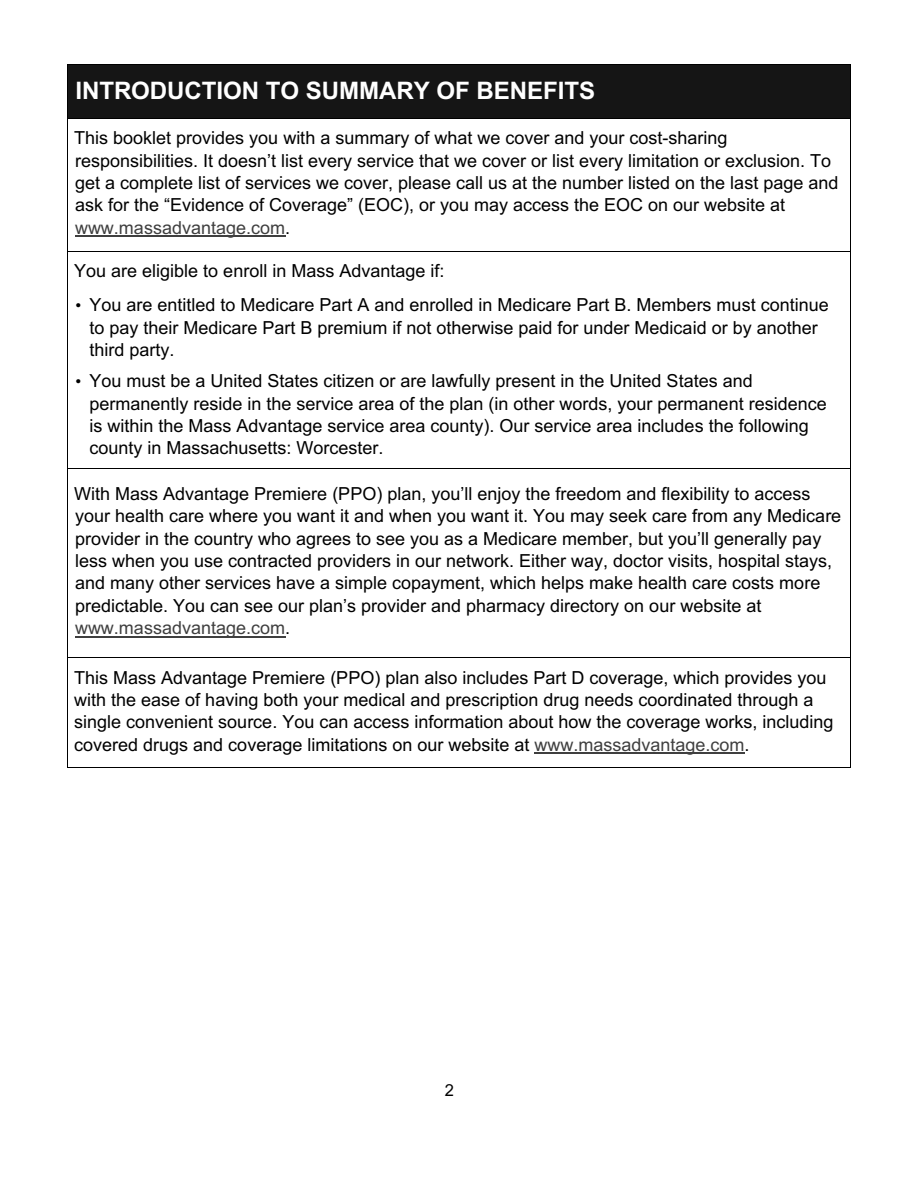
<style>
.page{position:relative;width:918px;height:1188px;background:#fff}
.page>*{position:absolute;margin:0;border:0;box-sizing:border-box;transform-origin:0 0}
.t1{font:700 24.15px "Arial";letter-spacing:-.005em;color:#fff}
.t2{font:18px/22.4px "Arial";color:#000}
.t3{font:16.5px "Arial";color:#000}
.s1{color:#3f3f3f}
.s2{font-size:16.5px}
</style>
<div class="page">
<div style="left:68px;top:65px;width:782px;height:53px;background:#151515"></div>
<hr style="left:68px;top:64px;width:782px;height:1px;background:#000">
<hr style="left:67px;top:65px;width:1px;height:53px;background:#000">
<hr style="left:850px;top:65px;width:1px;height:53px;background:#000">
<hr style="left:75px;top:236px;width:210px;height:1px;background:#3f3f3f">
<hr style="left:68px;top:118px;width:782px;height:1px;background:#000">
<hr style="left:67px;top:119px;width:1px;height:132px;background:#000">
<hr style="left:850px;top:119px;width:1px;height:132px;background:#000">
<hr style="left:68px;top:251px;width:782px;height:1px;background:#000">
<hr style="left:67px;top:251px;width:1px;height:217px;background:#000">
<hr style="left:850px;top:251px;width:1px;height:217px;background:#000">
<hr style="left:75px;top:636px;width:210px;height:2px;background:#3f3f3f">
<hr style="left:68px;top:468px;width:782px;height:1px;background:#000">
<hr style="left:67px;top:468px;width:1px;height:189px;background:#000">
<hr style="left:850px;top:468px;width:1px;height:189px;background:#000">
<hr style="left:534px;top:753px;width:211px;height:1px;background:#3f3f3f">
<hr style="left:68px;top:657px;width:782px;height:1px;background:#000">
<hr style="left:67px;top:658px;width:1px;height:110px;background:#000">
<hr style="left:68px;top:768px;width:782px;height:1px;background:#000">
<hr style="left:850px;top:658px;width:1px;height:110px;background:#000">
<h1 class="t1" style="left:75px;top:74px;width:521px">INTRODUCTION TO SUMMARY OF BENEFITS</h1>
<p class="t2" style="left:74px;top:127px;width:766px">This booklet provides you with a summary of what we cover and your cost-sharing responsibilities. It doesn’t list every service that we cover or list every limitation or exclusion. To get a complete list of services we cover, please call us at the number listed on the last page and ask for the “Evidence of Coverage” (EOC), or you may access the EOC on our website at <span class="s1">www.massadvantage.com</span>.</p>
<p class="t2" style="left:74px;top:260px;width:372px">You are eligible to enroll in Mass Advantage if:</p>
<p class="t2" style="left:89px;top:293px;width:741px;text-indent:-14px"><span class="s2">•</span> You are entitled to Medicare Part A and enrolled in Medicare Part B. Members must continue to pay their Medicare Part B premium if not otherwise paid for under Medicaid or by another third party.</p>
<p class="t2" style="left:89px;top:370px;width:739px;text-indent:-14px"><span class="s2">•</span> You must be a United States citizen or are lawfully present in the United States and permanently reside in the service area of the plan (in other words, your permanent residence is within the Mass Advantage service area county). Our service area includes the following county in Massachusetts: Worcester.</p>
<p class="t2" style="left:74px;top:483px;width:769px">With Mass Advantage Premiere (PPO) plan, you’ll enjoy the freedom and flexibility to access your health care where you want it and when you want it. You may seek care from any Medicare provider in the country who agrees to see you as a Medicare member, but you’ll generally pay less when you use contracted providers in our network. Either way, doctor visits, hospital stays, and many other services have a simple copayment, which helps make health care costs more predictable. You can see our plan’s provider and pharmacy directory on our website at <span class="s1">www.massadvantage.com</span>.</p>
<p class="t2" style="left:74px;top:666px;width:761px">This Mass Advantage Premiere (PPO) plan also includes Part D coverage, which provides you with the ease of having both your medical and prescription drug needs coordinated through a single convenient source. You can access information about how the coverage works, including covered drugs and coverage limitations on our website at <span class="s1">www.massadvantage.com</span>.</p>
<p class="t3" style="left:445px;top:1079px;width:11px">2</p>
</div>
